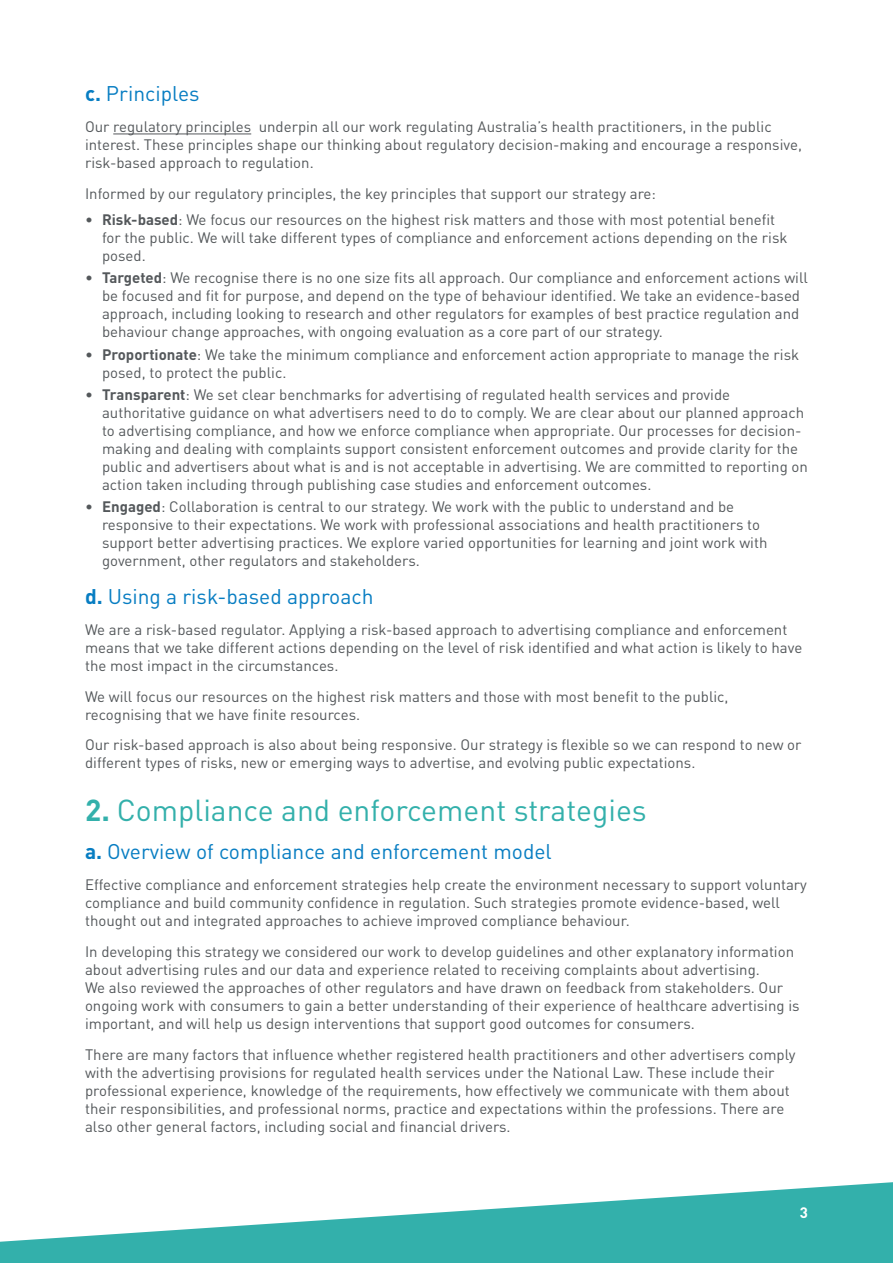
<style>
.page{position:relative;width:893px;height:1263px;background:#fff}
.page>*{position:absolute;margin:0;border:0;box-sizing:border-box;transform-origin:0 0}
.t1{font:30px "DINOT";color:#33b0ab}
.t2{font:21px "DINOT";color:#077dc2}
.t3{font:15px/18px "DINOT";color:#54585b}
.t4{font:700 15px "DINOT";color:#fff}
.s1{font-weight:700}
</style>
<div class="page">
<svg style="left:0;top:1182px;width:893px;height:81px;fill:#33b0ab"></svg>
<hr style="left:113px;top:134px;width:138px;height:1px;background:#54585b">
<p class="t2" style="left:85px;top:80px;width:116px"><span class="s1">c.</span> Principles</p>
<p class="t3" style="left:85px;top:117px;width:718px">Our regulatory principles underpin all our work regulating Australia’s health practitioners, in the public interest. These principles shape our thinking about regulatory decision-making and encourage a responsive, risk-based approach to regulation.</p>
<p class="t3" style="left:85px;top:184px;width:572px">Informed by our regulatory principles, the key principles that support our strategy are:</p>
<p class="t3" style="left:102px;top:210px;width:687px;text-indent:-17px">• <span class="s1">Risk-based</span>: We focus our resources on the highest risk matters and those with most potential benefit for the public. We will take different types of compliance and enforcement actions depending on the risk posed.</p>
<p class="t3" style="left:102px;top:269px;width:707px;text-indent:-17px">• <span class="s1">Targeted</span>: We recognise there is no one size fits all approach. Our compliance and enforcement actions will be focused and fit for purpose, and depend on the type of behaviour identified. We take an evidence-based approach, including looking to research and other regulators for examples of best practice regulation and behaviour change approaches, with ongoing evaluation as a core part of our strategy.</p>
<p class="t3" style="left:102px;top:345px;width:699px;text-indent:-17px">• <span class="s1">Proportionate</span>: We take the minimum compliance and enforcement action appropriate to manage the risk posed, to protect the public.</p>
<p class="t3" style="left:102px;top:385px;width:707px;text-indent:-17px">• <span class="s1">Transparent</span>: We set clear benchmarks for advertising of regulated health services and provide authoritative guidance on what advertisers need to do to comply. We are clear about our planned approach to advertising compliance, and how we enforce compliance when appropriate. Our processes for decision&shy;making and dealing with complaints support consistent enforcement outcomes and provide clarity for the public and advertisers about what is and is not acceptable in advertising. We are committed to reporting on action taken including through publishing case studies and enforcement outcomes.</p>
<p class="t3" style="left:102px;top:497px;width:667px;text-indent:-17px">• <span class="s1">Engaged</span>: Collaboration is central to our strategy. We work with the public to understand and be responsive to their expectations. We work with professional associations and health practitioners to support better advertising practices. We explore varied opportunities for learning and joint work with government, other regulators and stakeholders.</p>
<p class="t2" style="left:85px;top:583px;width:290px"><span class="s1">d.</span> Using a risk-based approach</p>
<p class="t3" style="left:85px;top:620px;width:719px">We are a risk-based regulator. Applying a risk-based approach to advertising compliance and enforcement means that we take different actions depending on the level of risk identified and what action is likely to have the most impact in the circumstances.</p>
<p class="t3" style="left:85px;top:687px;width:645px">We will focus our resources on the highest risk matters and those with most benefit to the public, recognising that we have finite resources.</p>
<p class="t3" style="left:85px;top:736px;width:718px">Our risk-based approach is also about being responsive. Our strategy is flexible so we can respond to new or different types of risks, new or emerging ways to advertise, and evolving public expectations.</p>
<p class="t1" style="left:85px;top:792px;width:563px"><span class="s1">2.</span> Compliance and enforcement strategies</p>
<p class="t2" style="left:85px;top:839px;width:468px"><span class="s1">a.</span> Overview of compliance and enforcement model</p>
<p class="t3" style="left:85px;top:875px;width:723px">Effective compliance and enforcement strategies help create the environment necessary to support voluntary compliance and build community confidence in regulation. Such strategies promote evidence-based, well thought out and integrated approaches to achieve improved compliance behaviour.</p>
<p class="t3" style="left:85px;top:942px;width:716px">In developing this strategy we considered our work to develop guidelines and other explanatory information about advertising rules and our data and experience related to receiving complaints about advertising.<br>We also reviewed the approaches of other regulators and have drawn on feedback from stakeholders. Our ongoing work with consumers to gain a better understanding of their experience of healthcare advertising is important, and will help us design interventions that support good outcomes for consumers.</p>
<p class="t3" style="left:85px;top:1045px;width:712px">There are many factors that influence whether registered health practitioners and other advertisers comply with the advertising provisions for regulated health services under the National Law. These include their professional experience, knowledge of the requirements, how effectively we communicate with them about their responsibilities, and professional norms, practice and expectations within the professions. There are also other general factors, including social and financial drivers.</p>
<p class="t4" style="left:800px;top:1202px;width:10px">3</p>
</div>
